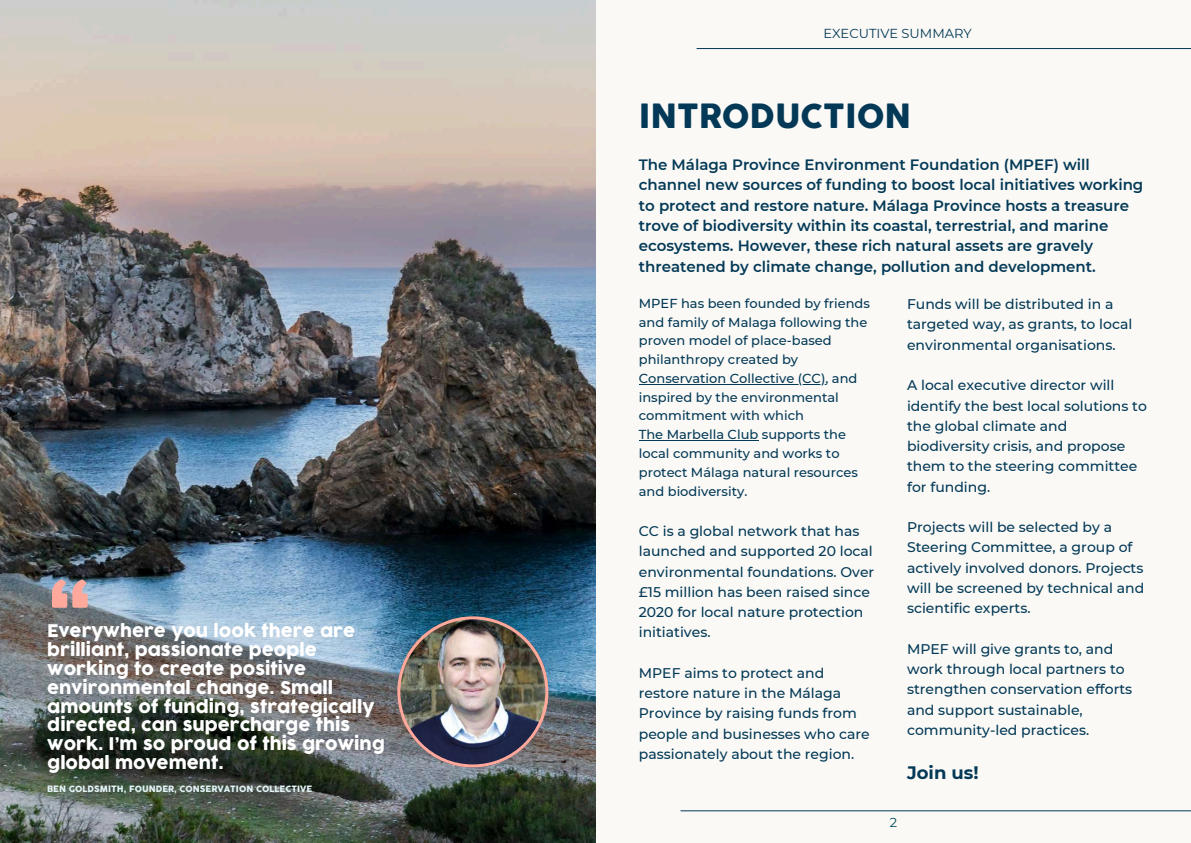
<style>
.page{position:relative;width:1191px;height:843px;background:#fff}
.page>*{position:absolute;margin:0;border:0;box-sizing:border-box;transform-origin:0 0}
.t1{font:92px "COCOGOOSE";color:#ffa99d}
.t2{font:32.6px "COCOGOOSE";color:#033956}
.t3{font:700 18px "Montserrat";color:#033956}
.t4{font:17px/18.8px "COCOGOOSE";color:#fff}
.t5{font:600 15px/20.2px "Montserrat";color:#033956}
.t6{font:500 14px/20.2px "Montserrat";color:#033956}
.t7{font:500 13px/18.8px "Montserrat";color:#033956}
.t8{font:13px "Montserrat";color:#033956}
.t9{font:13px "Montserrat";color:#004d5a}
.t10{font:8.6px "COCOGOOSE";color:#e1f3f6}
</style>
<div class="page">
<div style="left:0;top:0;width:1190px;height:842px;background:#faf9f6"></div>
<img style="left:0;top:0;width:596px;height:842px">
<img style="left:397px;top:616px;width:151px;height:151px">
<hr style="left:638px;top:383px;width:187px;height:1px;background:#033956">
<hr style="left:638px;top:440px;width:120px;height:1px;background:#033956">
<hr style="left:696px;top:48px;width:494px;height:1px;background:#033956">
<hr style="left:680px;top:810px;width:510px;height:1px;background:#033956">
<h1 class="t1" style="left:47px;top:555px;width:46px">“</h1>
<p class="t4" style="left:47px;top:622px;width:339px">Everywhere you look there are brilliant, passionate people working to create positive environmental change. Small amounts of funding, strategically directed, can supercharge this work. I’m so proud of this growing global movement.</p>
<p class="t10" style="left:47px;top:783px;width:266px">BEN GOLDSMITH, FOUNDER, CONSERVATION COLLECTIVE</p>
<p class="t8" style="left:823px;top:25px;width:150px">EXECUTIVE SUMMARY</p>
<h2 class="t2" style="left:638px;top:93px;width:274px">INTRODUCTION</h2>
<p class="t5" style="left:638px;top:155px;width:506px">The Málaga Province Environment Foundation (MPEF) will channel new sources of funding to boost local initiatives working to protect and restore nature. Málaga Province hosts a treasure trove of biodiversity within its coastal, terrestrial, and marine ecosystems. However, these rich natural assets are gravely threatened by climate change, pollution and development.</p>
<p class="t7" style="left:638px;top:294px;width:233px">MPEF has been founded by friends and family of Malaga following the proven model of place-based philanthropy created by<br>Conservation Collective (CC), and inspired by the environmental commitment with which<br>The Marbella Club supports the local community and works to protect Málaga natural resources and biodiversity.</p>
<p class="t6" style="left:638px;top:520px;width:237px">CC is a global network that has launched and supported 20 local environmental foundations. Over £15 million has been raised since<br>2020 for local nature protection initiatives.</p>
<p class="t6" style="left:638px;top:662px;width:232px">MPEF aims to protect and restore nature in the Málaga<br>Province by raising funds from people and businesses who care passionately about the region.</p>
<p class="t6" style="left:907px;top:294px;width:227px">Funds will be distributed in a targeted way, as grants, to local environmental organisations.</p>
<p class="t6" style="left:907px;top:375px;width:241px">A local executive director will identify the best local solutions to the global climate and biodiversity crisis, and propose them to the steering committee for funding.</p>
<p class="t6" style="left:907px;top:517px;width:239px">Projects will be selected by a<br>Steering Committee, a group of actively involved donors. Projects will be screened by technical and scientific experts.</p>
<p class="t6" style="left:907px;top:638px;width:227px">MPEF will give grants to, and work through local partners to strengthen conservation efforts and support sustainable, community-led practices.</p>
<p class="t3" style="left:907px;top:761px;width:73px">Join us!</p>
<p class="t9" style="left:889px;top:814px;width:9px">2</p>
</div>
